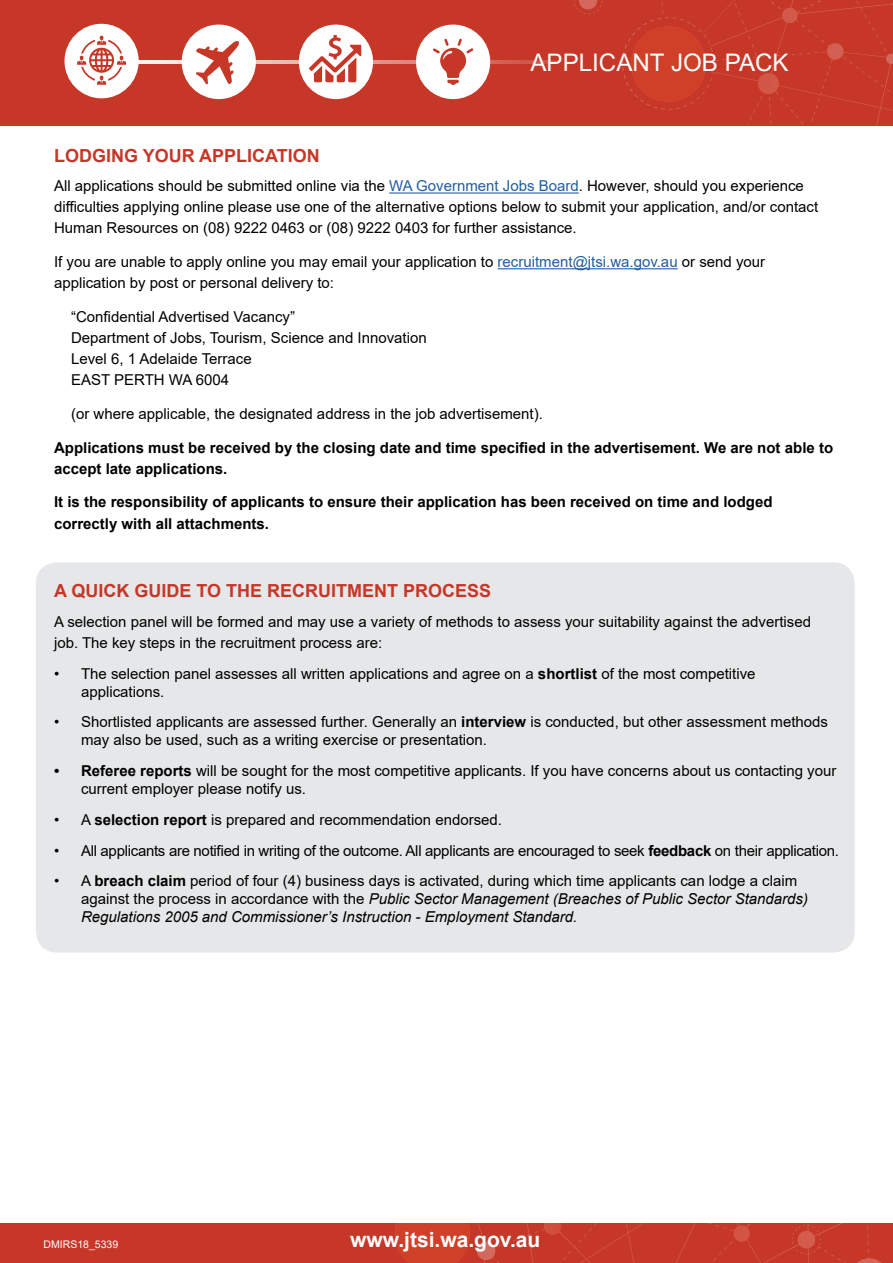
<style>
.page{position:relative;width:893px;height:1263px;background:#fff}
.page>*{position:absolute;margin:0;border:0;box-sizing:border-box;transform-origin:0 0}
.t1{font:24.15px "Arial";color:#fff}
.t2{font:700 21px "Arial";color:#fff}
.Main_Heading{font:700 18px "Arial";color:#c63728}
.Main_Text{font:15px/21px "Arial";color:#000}
.t3{font:italic 15px/18px "Arial";color:#000}
.Main_Text-2{font:700 15px/21px "Arial";color:#000}
.Main_Text-3{font:15px "Arial";letter-spacing:-.02em;color:#000}
.Main_Text-4{font:10.5px "Arial";color:#fff}
.s1{color:#215e9e}
.s2{font-weight:700}
.s3{font-style:normal}
.s4{font-weight:700;font-style:normal}
</style>
<div class="page">
<div style="left:0;top:0;width:893px;height:125px;background:#c63728"></div>
<svg style="left:494px;top:0;width:399px;height:126px"></svg>
<svg style="left:139px;top:60px;width:416px;height:4px"></svg>
<div style="left:65px;top:24px;width:74px;height:74px;background:#fff;border-radius:50%"></div>
<svg style="left:77px;top:36px;width:49px;height:49px"></svg>
<div style="left:182px;top:25px;width:74px;height:74px;background:#fff;border-radius:50%"></div>
<svg style="left:196px;top:41px;width:43px;height:44px"></svg>
<div style="left:416px;top:25px;width:74px;height:74px;background:#fff;border-radius:50%"></div>
<svg style="left:433px;top:39px;width:40px;height:46px"></svg>
<div style="left:299px;top:25px;width:74px;height:74px;background:#fff;border-radius:50%"></div>
<svg style="left:309px;top:35px;width:52px;height:47px"></svg>
<div style="left:0;top:1223px;width:893px;height:40px;background:#c63728"></div>
<svg style="left:867px;top:1226px;width:2px;height:27px"></svg>
<svg style="left:395px;top:1223px;width:450px;height:40px"></svg>
<div style="left:36px;top:562px;width:819px;height:390px;background:#e6e7e8;border-radius:21px"></div>
<hr style="left:389px;top:192px;width:190px;height:2px;background:#215e9e">
<hr style="left:498px;top:268px;width:180px;height:1px;background:#215e9e">
<h1 class="t1" style="left:530px;top:45px;width:260px">APPLICANT JOB PACK</h1>
<p class="Main_Heading" style="left:54px;top:143px;width:267px">LODGING YOUR APPLICATION</p>
<p class="Main_Text" style="left:54px;top:176px;width:766px">All applications should be submitted online via the <span class="s1">WA Government Jobs Board</span>. However, should you experience difficulties applying online please use one of the alternative options below to submit your application, and/or contact<br>Human Resources on (08) 9222 0463 or (08) 9222 0403 for further assistance.</p>
<p class="Main_Text" style="left:54px;top:251px;width:713px">If you are unable to apply online you may email your application to <span class="s1">recruitment@jtsi.wa.gov.au</span> or send your application by post or personal delivery to:</p>
<p class="Main_Text" style="left:71px;top:306px;width:357px">“Confidential Advertised Vacancy”<br>Department of Jobs, Tourism, Science and Innovation Level 6, 1 Adelaide Terrace<br>EAST PERTH WA 6004</p>
<p class="Main_Text" style="left:71px;top:403px;width:473px">(or where applicable, the designated address in the job advertisement).</p>
<p class="Main_Text-2" style="left:54px;top:437px;width:781px">Applications must be received by the closing date and time specified in the advertisement. We are not able to accept late applications.</p>
<p class="Main_Text-2" style="left:54px;top:491px;width:720px;line-height:21.6px">It is the responsibility of applicants to ensure their application has been received on time and lodged correctly with all attachments.</p>
<p class="Main_Heading" style="left:54px;top:578px;width:439px">A QUICK GUIDE TO THE RECRUITMENT PROCESS</p>
<p class="Main_Text" style="left:54px;top:611px;width:759px">A selection panel will be formed and may use a variety of methods to assess your suitability against the advertised job. The key steps in the recruitment process are:</p>
<p class="Main_Text" style="left:81px;top:664px;width:676px;line-height:18px;text-indent:-27px">• The selection panel assesses all written applications and agree on a <span class="s2">shortlist</span> of the most competitive applications.</p>
<p class="Main_Text" style="left:81px;top:713px;width:749px;line-height:18px;text-indent:-27px">• Shortlisted applicants are assessed further. Generally an <span class="s2">interview</span> is conducted, but other assessment methods may also be used, such as a writing exercise or presentation.</p>
<p class="Main_Text" style="left:81px;top:762px;width:757px;line-height:18px;text-indent:-27px"><span class="s2">• Referee reports</span> will be sought for the most competitive applicants. If you have concerns about us contacting your current employer please notify us.</p>
<p class="Main_Text" style="left:54px;top:809px;width:450px">• A <span class="s2">selection report</span> is prepared and recommendation endorsed.</p>
<p class="Main_Text-3" style="left:54px;top:840px;width:786px">• All applicants are notified in writing of the outcome. All applicants are encouraged to seek <span class="s2">feedback</span> on their application.</p>
<p class="t3" style="left:81px;top:872px;width:729px;text-indent:-27px"><span class="s3">• A</span> <span class="s4">breach claim</span> <span class="s3">period of four (4) business days is activated, during which time applicants can lodge a claim against the process in accordance with the</span> Public Sector Management (Breaches of Public Sector Standards)<br>Regulations 2005 and Commissioner’s Instruction - Employment Standard.</p>
<p class="Main_Text-4" style="left:44px;top:1237px;width:76px">DMIRS18_5339</p>
<h2 class="t2" style="left:350px;top:1225px;width:192px">www.jtsi.wa.gov.au</h2>
</div>
